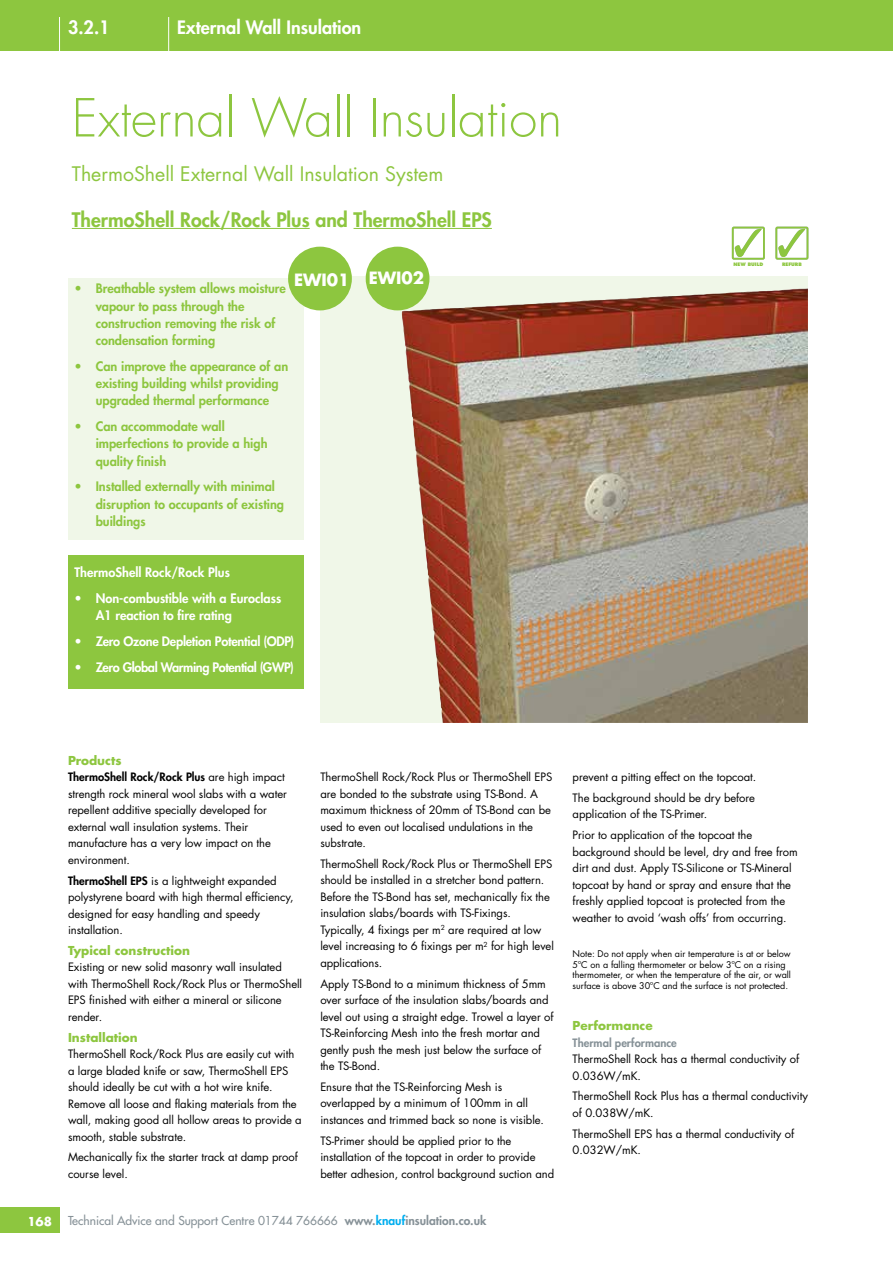
<style>
.page{position:relative;width:893px;height:1263px;background:#fff}
.page>*{position:absolute;margin:0;border:0;box-sizing:border-box;transform-origin:0 0}
.t1{font:300 51px "Futura Std";color:#8dc63f}
.t2{font:800 19.5px "Futura Std";color:#8dc63f}
.t3{font:19.5px "Futura Std";color:#8dc63f}
.t4{font:800 18px "Futura Std";color:#fff}
.t5{font:700 16.5px "Futura Std";color:#fff}
.t6{font:800 12.75px/17.2px "Futura Std";color:#8dc63f}
.t7{font:800 12.75px/17.2px "Futura Std";color:#fff}
.t8{font:800 12.75px "Futura Std";letter-spacing:-.02em;color:#fff}
.t9{font:800 12.75px "Futura Std";letter-spacing:-.03em;color:#fff}
.t10{font:500 12px "Futura Std";color:#869197}
.t11{font:700 12px "Futura Std";color:#8dc63f}
.t12{font:700 12px "Futura Std";color:#fff}
.t13{font:11.25px/16.5px "Futura Std";letter-spacing:-.005em;color:#000}
.t14{font:800 11.25px "Futura Std";color:#869197}
.t15{font:9px/10.5px "Futura Std";color:#000}
.t16{font:800 4.65px "Futura LT";color:#8dc63f}
.s1{font-weight:800}
.s2{font-weight:800;color:#00aeef}
</style>
<div class="page">
<div style="left:0;top:1208px;width:60px;height:25px;background:#8dc63f"></div>
<div style="left:0;top:0;width:893px;height:51px;background:#8dc63f"></div>
<hr style="left:168px;top:17px;width:1px;height:34px;background:#fff">
<hr style="left:59px;top:17px;width:1px;height:34px;background:#fff">
<div style="left:68px;top:555px;width:236px;height:134px;background:#8dc63f"></div>
<div style="left:68px;top:279px;width:236px;height:261px;background:#f0f7e8"></div>
<hr style="left:72px;top:228px;width:238px;height:1px;background:#8dc63f">
<hr style="left:354px;top:228px;width:138px;height:1px;background:#8dc63f">
<div style="left:320px;top:276px;width:488px;height:447px;background:#f0f7e8"></div>
<div style="left:288px;top:247px;width:64px;height:63px;background:#8dc63f;border-radius:50%"></div>
<div style="left:366px;top:247px;width:63px;height:63px;background:#8dc63f;border-radius:50%"></div>
<img style="left:402px;top:289px;width:401px;height:419px">
<div style="left:732px;top:227px;width:33px;height:33px;border:2px solid #8dc63f"></div>
<svg style="left:735px;top:229px;width:27px;height:28px"></svg>
<div style="left:775px;top:227px;width:33px;height:33px;border:2px solid #8dc63f"></div>
<svg style="left:778px;top:229px;width:27px;height:28px"></svg>
<h3 class="t4" style="left:68px;top:16px;width:43px">3.2.1</h3>
<h3 class="t4" style="left:177px;top:16px;width:186px">External Wall Insulation</h3>
<h1 class="t1" style="left:72px;top:87px;width:492px">External Wall Insulation</h1>
<h2 class="t3" style="left:72px;top:162px;width:373px">ThermoShell External Wall Insulation System</h2>
<h2 class="t2" style="left:72px;top:207px;width:421px">ThermoShell Rock/Rock Plus and ThermoShell EPS</h2>
<h3 class="t5" style="left:294px;top:268px;width:132px">EWI01 EWI02</h3>
<p class="t6" style="left:96px;top:280px;width:192px;text-indent:-21px">• Breathable system allows moisture vapour to pass through the construction removing the risk of condensation forming</p>
<p class="t6" style="left:96px;top:357px;width:194px;text-indent:-21px">• Can improve the appearance of an existing building whilst providing upgraded thermal performance</p>
<p class="t6" style="left:96px;top:418px;width:173px;text-indent:-21px">• Can accommodate wall imperfections to provide a high quality finish</p>
<p class="t6" style="left:96px;top:478px;width:190px;text-indent:-21px">• Installed externally with minimal disruption to occupants of existing buildings</p>
<p class="t7" style="left:74px;top:564px;width:157px">ThermoShell Rock/Rock Plus</p>
<p class="t7" style="left:96px;top:590px;width:187px;text-indent:-21px">• Non-combustible with a Euroclass<br>A1 reaction to fire rating</p>
<p class="t8" style="left:74px;top:633px;width:221px">• Zero Ozone Depletion Potential (ODP)</p>
<p class="t9" style="left:74px;top:659px;width:221px">• Zero Global Warming Potential (GWP)</p>
<p class="t16" style="left:733px;top:261px;width:31px">NEW BUILD</p>
<p class="t16" style="left:782px;top:261px;width:21px">REFURB</p>
<p class="t11" style="left:68px;top:752px;width:55px">Products</p>
<p class="t13" style="left:68px;top:769px;width:220px"><span class="s1">ThermoShell Rock/Rock Plus</span> are high impact strength rock mineral wool slabs with a water repellent additive specially developed for external wall insulation systems. Their manufacture has a very low impact on the environment.</p>
<p class="t13" style="left:68px;top:872px;width:227px"><span class="s1">ThermoShell EPS</span> is a lightweight expanded polystyrene board with high thermal efficiency, designed for easy handling and speedy installation.</p>
<p class="t11" style="left:68px;top:942px;width:123px">Typical construction</p>
<p class="t13" style="left:68px;top:959px;width:236px">Existing or new solid masonry wall insulated with ThermoShell Rock/Rock Plus or ThermoShell EPS finished with either a mineral or silicone render.</p>
<p class="t11" style="left:68px;top:1029px;width:71px">Installation</p>
<p class="t13" style="left:68px;top:1046px;width:235px">ThermoShell Rock/Rock Plus are easily cut with a large bladed knife or saw, ThermoShell EPS should ideally be cut with a hot wire knife.<br>Remove all loose and flaking materials from the wall, making good all hollow areas to provide a smooth, stable substrate.</p>
<p class="t13" style="left:68px;top:1149px;width:231px">Mechanically fix the starter track at damp proof course level.</p>
<p class="t13" style="left:320px;top:769px;width:234px">ThermoShell Rock/Rock Plus or ThermoShell EPS are bonded to the substrate using TS-Bond. A maximum thickness of 20mm of TS-Bond can be used to even out localised undulations in the substrate.</p>
<p class="t13" style="left:320px;top:856px;width:235px">ThermoShell Rock/Rock Plus or ThermoShell EPS should be installed in a stretcher bond pattern.<br>Before the TS-Bond has set, mechanically fix the insulation slabs/boards with TS-Fixings.<br>Typically, 4 fixings per m<sup>2</sup> are required at low level increasing to 6 fixings per m<sup>2</sup> for high level applications.</p>
<p class="t13" style="left:320px;top:975px;width:235px">Apply TS-Bond to a minimum thickness of 5mm over surface of the insulation slabs/boards and level out using a straight edge. Trowel a layer of TS-Reinforcing Mesh into the fresh mortar and gently push the mesh just below the surface of the TS-Bond.</p>
<p class="t13" style="left:320px;top:1079px;width:225px">Ensure that the TS-Reinforcing Mesh is overlapped by a minimum of 100mm in all instances and trimmed back so none is visible.</p>
<p class="t13" style="left:320px;top:1132px;width:235px">TS-Primer should be applied prior to the installation of the topcoat in order to provide better adhesion, control background suction and</p>
<p class="t12" style="left:27px;top:1213px;width:26px">168</p>
<p class="t10" style="left:68px;top:1213px;width:420px">Technical Advice and Support Centre 01744 766666 <span class="s1">www.</span><span class="s2">knauf</span><span class="s1">insulation.co.uk</span></p>
<p class="t13" style="left:573px;top:767px;width:185px;line-height:20.7px">prevent a pitting effect on the topcoat.<br>The background should be dry before</p>
<p class="t13" style="left:573px;top:804px;width:181px;line-height:20.7px">application of the TS-Primer.<br>Prior to application of the topcoat the</p>
<p class="t13" style="left:573px;top:843px;width:227px">background should be level, dry and free from dirt and dust. Apply TS-Silicone or TS-Mineral topcoat by hand or spray and ensure that the freshly applied topcoat is protected from the weather to avoid ‘wash offs’ from occurring.</p>
<p class="t15" style="left:573px;top:949px;width:220px">Note: Do not apply when air temperature is at or below 5ºC on a falling thermometer or below 3ºC on a rising thermometer, or when the temperature of the air, or wall surface is above 30ºC and the surface is not protected.</p>
<p class="t11" style="left:573px;top:1018px;width:82px">Performance</p>
<p class="t14" style="left:573px;top:1035px;width:106px">Thermal performance</p>
<p class="t13" style="left:573px;top:1051px;width:228px">ThermoShell Rock has a thermal conductivity of<br>0.036W/mK.</p>
<p class="t13" style="left:573px;top:1088px;width:237px">ThermoShell Rock Plus has a thermal conductivity of 0.038W/mK.</p>
<p class="t13" style="left:573px;top:1125px;width:223px">ThermoShell EPS has a thermal conductivity of<br>0.032W/mK.</p>
</div>
